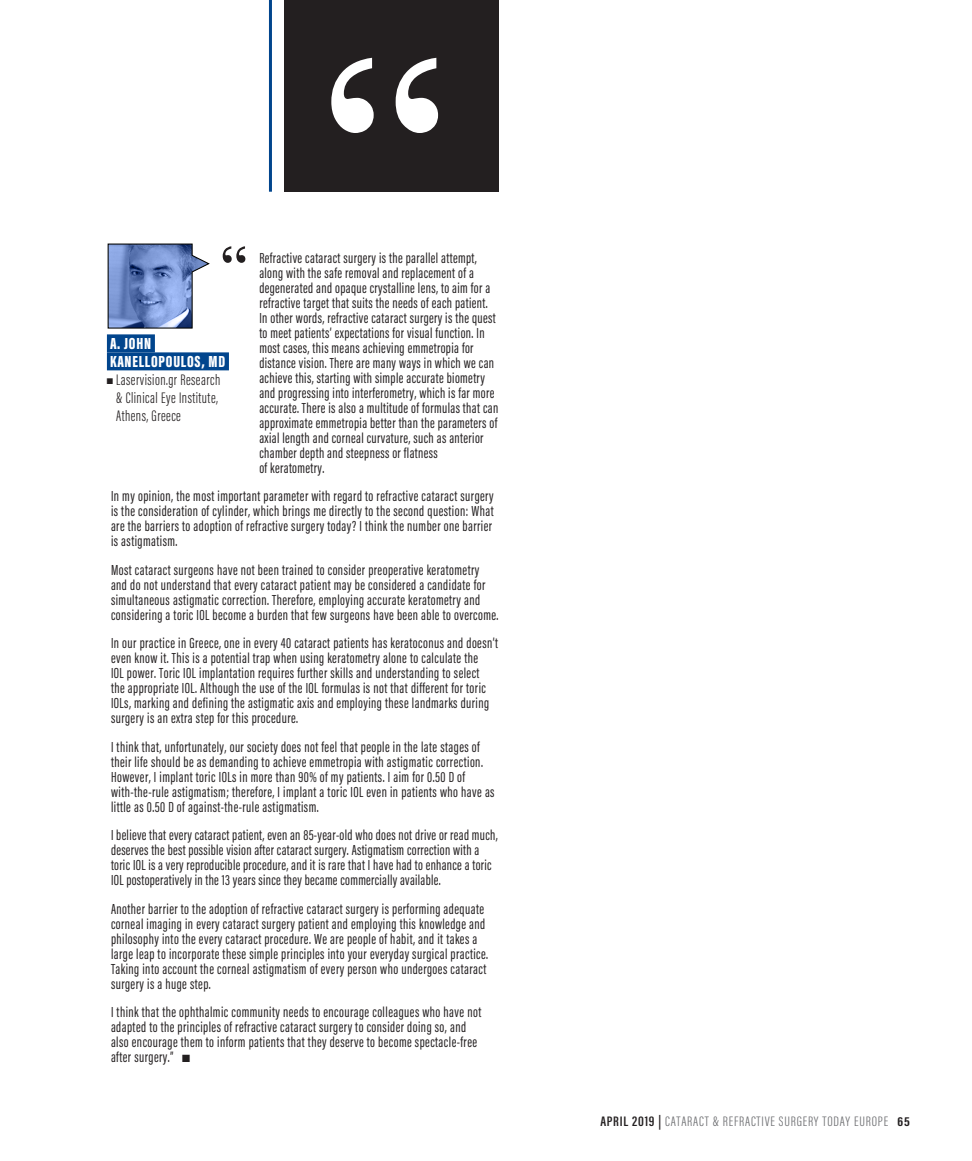
<style>
.page{position:relative;width:972px;height:1161px;background:#fff}
.page>*{position:absolute;margin:0;border:0;box-sizing:border-box;transform-origin:0 0}
.author_name{font:900 16.5px/18px "Acumin Pro Extra Cond";letter-spacing:.045em;color:#fff}
.bio_info{font:300 15.75px/18px "Acumin Pro Extra Cond";letter-spacing:.03em;color:#231f20}
.quotes{font:15px/15px "Acumin Pro Extra Cond";letter-spacing:.03em;color:#231f20}
.t1{font:300 14.1px "Acumin Pro Extra Cond";letter-spacing:.05em;color:#6c6d70;scale:1.11 1}
.s1{font-weight:600;color:#231f20}
.s2{font-weight:700;font-size:13.35px;color:#231f20}
</style>
<div class="page">
<svg style="left:223px;top:246px;width:22px;height:17px"></svg>
<svg style="left:107px;top:243px;width:103px;height:86px"></svg>
<div style="left:107px;top:334px;width:48px;height:18px;background:#01458d"></div>
<div style="left:107px;top:352px;width:122px;height:18px;background:#01458d"></div>
<div style="left:284px;top:0;width:214px;height:192px;background:#231f20"></div>
<svg style="left:331px;top:58px;width:107px;height:75px"></svg>
<hr style="left:269px;top:0;width:3px;height:192px;background:#01458d">
<p class="quotes" style="left:259px;top:250px;width:241px">Refractive cataract surgery is the parallel attempt, along with the safe removal and replacement of a degenerated and opaque crystalline lens, to aim for a refractive target that suits the needs of each patient.<br>In other words, refractive cataract surgery is the quest to meet patients’ expectations for visual function. In most cases, this means achieving emmetropia for distance vision. There are many ways in which we can achieve this, starting with simple accurate biometry and progressing into interferometry, which is far more accurate. There is also a multitude of formulas that can approximate emmetropia better than the parameters of axial length and corneal curvature, such as anterior chamber depth and steepness or flatness<br>of keratometry.</p>
<p class="quotes" style="left:111px;top:489px;width:384px;text-align:justify">In my opinion, the most important parameter with regard to refractive cataract surgery is the consideration of cylinder, which brings me directly to the second question: What are the barriers to adoption of refractive surgery today? I think the number one barrier is astigmatism.</p>
<p class="quotes" style="left:111px;top:562px;width:389px">Most cataract surgeons have not been trained to consider preoperative keratometry and do not understand that every cataract patient may be considered a candidate for simultaneous astigmatic correction. Therefore, employing accurate keratometry and considering a toric IOL become a burden that few surgeons have been able to overcome.</p>
<p class="quotes" style="left:111px;top:636px;width:389px">In our practice in Greece, one in every 40 cataract patients has keratoconus and doesn’t even know it. This is a potential trap when using keratometry alone to calculate the<br>IOL power. Toric IOL implantation requires further skills and understanding to select<br>the appropriate IOL. Although the use of the IOL formulas is not that different for toric IOLs, marking and defining the astigmatic axis and employing these landmarks during surgery is an extra step for this procedure.</p>
<p class="quotes" style="left:111px;top:739px;width:385px">I think that, unfortunately, our society does not feel that people in the late stages of their life should be as demanding to achieve emmetropia with astigmatic correction.<br>However, I implant toric IOLs in more than 90% of my patients. I aim for 0.50 D of with-the-rule astigmatism; therefore, I implant a toric IOL even in patients who have as little as 0.50 D of against-the-rule astigmatism.</p>
<p class="quotes" style="left:111px;top:828px;width:388px">I believe that every cataract patient, even an 85-year-old who does not drive or read much, deserves the best possible vision after cataract surgery. Astigmatism correction with a toric IOL is a very reproducible procedure, and it is rare that I have had to enhance a toric IOL postoperatively in the 13 years since they became commercially available.</p>
<p class="quotes" style="left:111px;top:901px;width:379px">Another barrier to the adoption of refractive cataract surgery is performing adequate corneal imaging in every cataract surgery patient and employing this knowledge and philosophy into the every cataract procedure. We are people of habit, and it takes a large leap to incorporate these simple principles into your everyday surgical practice.<br>Taking into account the corneal astigmatism of every person who undergoes cataract surgery is a huge step.</p>
<p class="quotes" style="left:111px;top:1005px;width:372px">I think that the ophthalmic community needs to encourage colleagues who have not adapted to the principles of refractive cataract surgery to consider doing so, and also encourage them to inform patients that they deserve to become spectacle-free after surgery.” ■</p>
<p class="author_name" style="left:110px;top:335px;width:117px">A. JOHN<br>KANELLOPOULOS, MD</p>
<p class="bio_info" style="left:116px;top:371px;width:106px;text-indent:-9px">■ Laservision.gr Research &amp; Clinical Eye Institute,<br>Athens, Greece</p>
<p class="t1" style="left:600px;top:1113px;width:280px"><span class="s1">APRIL 2019 |</span> CATARACT &amp; REFRACTIVE SURGERY TODAY EUROPE <span class="s2">65</span></p>
</div>
